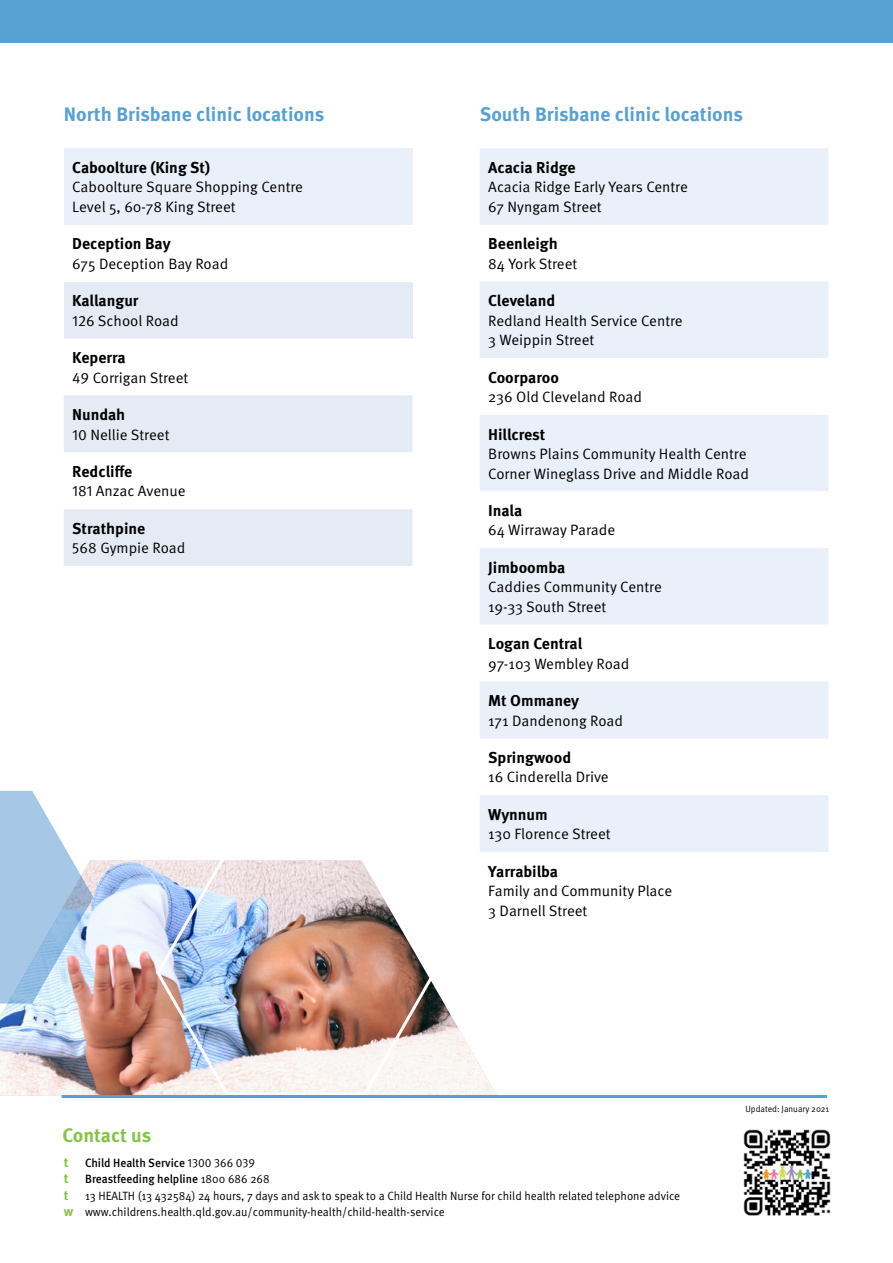
<style>
.page{position:relative;width:893px;height:1263px;background:#fff}
.page>*{position:absolute;margin:0;border:0;box-sizing:border-box;transform-origin:0 0}
.t1{font:700 19.5px "Meta OT";color:#56a0d3}
.t2{font:700 19.5px "Meta OT";color:#85c446}
.t3{font:700 15.75px "Meta OT";color:#000}
.t4{font:15px/19.5px "Meta OT Norm";color:#000}
.t5{font:12px/16.5px "Meta OT Norm";color:#000;scale:.95 1}
.t6{font:500 12px/16.5px "Meta OT";color:#000;scale:.95 1}
.t7{font:9px "Meta OT Norm";color:#000;scale:.95 1}
.s1{font-weight:700;font-size:13.5px;color:#85c446}
.s2{font-family:"Meta OT Norm";font-weight:400}
.s3{font-family:"Meta OT";font-weight:700;font-size:13.5px;color:#85c446}
</style>
<div class="page">
<img style="left:0;top:860px;width:497px;height:236px">
<svg style="left:0;top:791px;width:93px;height:212px"></svg>
<img style="left:154px;top:860px;width:283px;height:235px">
<div style="left:0;top:0;width:893px;height:43px;background:#56a0d3"></div>
<hr style="left:62px;top:1095px;width:765px;height:3px;background:#56a0d3">
<div style="left:64px;top:148px;width:348px;height:77px;background:#eaf0f9"></div>
<div style="left:64px;top:282px;width:348px;height:56px;background:#e4ebf4"></div>
<svg style="left:64px;top:338px;width:348px;height:1px"></svg>
<svg style="left:64px;top:395px;width:348px;height:171px;fill:#e4ebf4"></svg>
<svg style="left:480px;top:148px;width:348px;height:704px;fill:#eaf0f9"></svg>
<div style="left:480px;top:491px;width:348px;height:57px;background:#fff"></div>
<img style="left:743px;top:1129px;width:88px;height:87px">
<h1 class="t1" style="left:64px;top:102px;width:262px">North Brisbane clinic locations</h1>
<p class="t3" style="left:72px;top:157px;width:139px">Caboolture (King St)</p>
<p class="t4" style="left:72px;top:178px;width:232px">Caboolture Square Shopping Centre<br>Level 5, 60-78 King Street</p>
<p class="t3" style="left:72px;top:234px;width:100px">Deception Bay</p>
<p class="t4" style="left:72px;top:254px;width:157px">675 Deception Bay Road</p>
<p class="t3" style="left:72px;top:291px;width:68px">Kallangur</p>
<p class="t4" style="left:72px;top:311px;width:108px">126 School Road</p>
<p class="t3" style="left:72px;top:348px;width:55px">Keperra</p>
<p class="t4" style="left:72px;top:368px;width:118px">49 Corrigan Street</p>
<p class="t3" style="left:72px;top:405px;width:55px">Nundah</p>
<p class="t4" style="left:72px;top:425px;width:99px">10 Nellie Street</p>
<p class="t3" style="left:72px;top:461px;width:61px">Redcliffe</p>
<p class="t4" style="left:72px;top:482px;width:115px">181 Anzac Avenue</p>
<p class="t3" style="left:72px;top:518px;width:75px">Strathpine</p>
<p class="t4" style="left:72px;top:538px;width:115px">568 Gympie Road</p>
<h1 class="t1" style="left:480px;top:102px;width:265px">South Brisbane clinic locations</h1>
<p class="t3" style="left:488px;top:157px;width:89px">Acacia Ridge</p>
<p class="t4" style="left:488px;top:178px;width:201px">Acacia Ridge Early Years Centre<br>67 Nyngam Street</p>
<p class="t3" style="left:488px;top:234px;width:71px">Beenleigh</p>
<p class="t4" style="left:488px;top:254px;width:91px">84 York Street</p>
<p class="t3" style="left:488px;top:291px;width:69px">Cleveland</p>
<p class="t4" style="left:488px;top:311px;width:196px">Redland Health Service Centre<br>3 Weippin Street</p>
<p class="t3" style="left:488px;top:367px;width:72px">Coorparoo</p>
<p class="t4" style="left:488px;top:387px;width:155px">236 Old Cleveland Road</p>
<p class="t3" style="left:488px;top:424px;width:59px">Hillcrest</p>
<p class="t4" style="left:488px;top:444px;width:262px">Browns Plains Community Health Centre<br>Corner Wineglass Drive and Middle Road</p>
<p class="t3" style="left:488px;top:500px;width:36px">Inala</p>
<p class="t4" style="left:488px;top:521px;width:128px">64 Wirraway Parade</p>
<p class="t3" style="left:488px;top:557px;width:79px">Jimboomba</p>
<p class="t4" style="left:488px;top:577px;width:175px">Caddies Community Centre<br>19-33 South Street</p>
<p class="t3" style="left:488px;top:634px;width:96px">Logan Central</p>
<p class="t4" style="left:488px;top:654px;width:143px">97-103 Wembley Road</p>
<p class="t3" style="left:488px;top:691px;width:93px">Mt Ommaney</p>
<p class="t4" style="left:488px;top:711px;width:136px">171 Dandenong Road</p>
<p class="t3" style="left:488px;top:747px;width:84px">Springwood</p>
<p class="t4" style="left:488px;top:768px;width:122px">16 Cinderella Drive</p>
<p class="t3" style="left:488px;top:804px;width:61px">Wynnum</p>
<p class="t4" style="left:488px;top:825px;width:124px">130 Florence Street</p>
<p class="t3" style="left:488px;top:861px;width:71px">Yarrabilba</p>
<p class="t4" style="left:488px;top:881px;width:185px">Family and Community Place<br>3 Darnell Street</p>
<p class="t7" style="left:745px;top:1104px;width:90px">Updated: January 2021</p>
<h1 class="t2" style="left:62px;top:1122px;width:90px">Contact us</h1>
<p class="t6" style="left:64px;top:1154px;width:218px"><span class="s1">t</span> Child Health Service <span class="s2">1300 366 039<br></span><span class="s1">t</span> Breastfeeding helpline <span class="s2">1800 686 268</span></p>
<p class="t5" style="left:64px;top:1187px;width:650px"><span class="s3">t</span> 13 HEALTH (13 432584) 24 hours, 7 days and ask to speak to a Child Health Nurse for child health related telephone advice <span class="s3">w</span> www.childrens.health.qld.gov.au/community-health/child-health-service</p>
</div>
